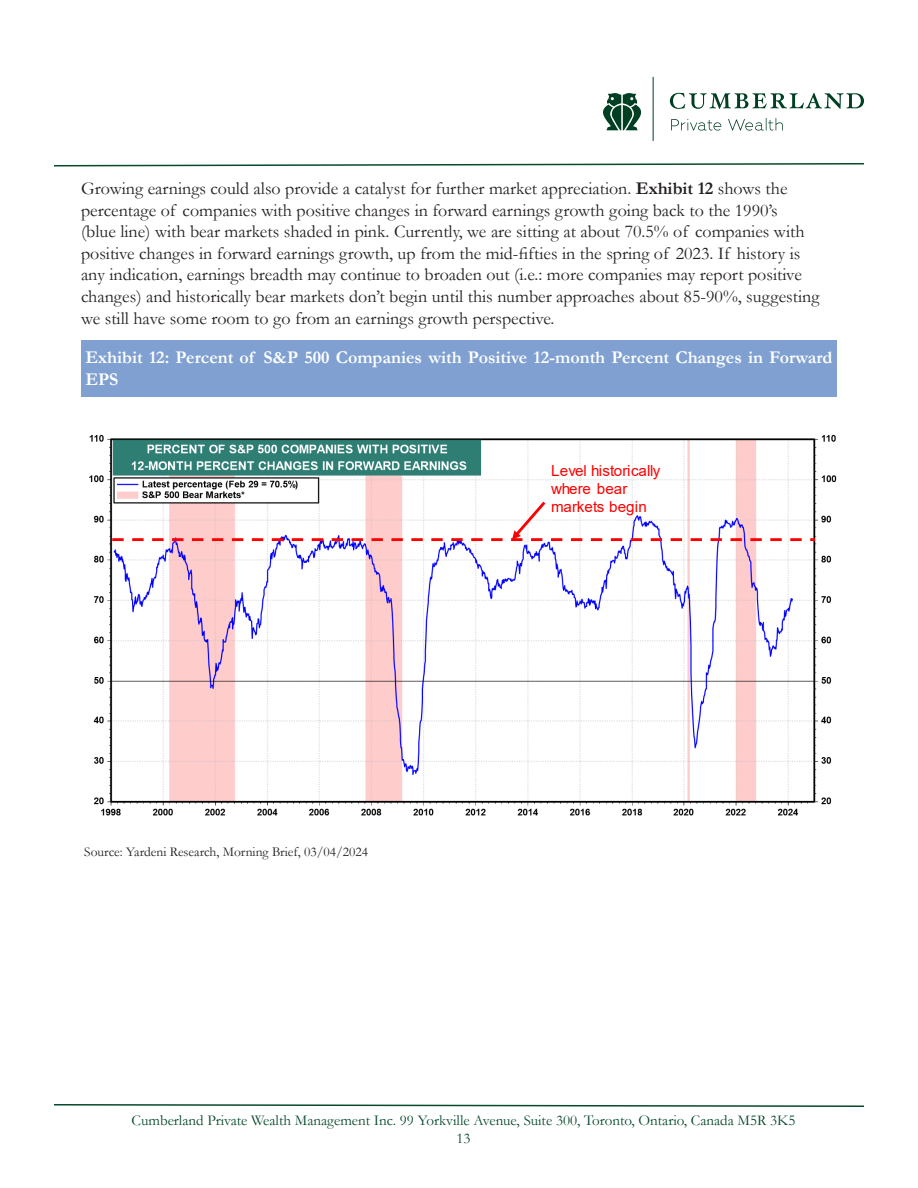
<style>
.page{position:relative;width:918px;height:1188px;background:#fff}
.page>*{position:absolute;margin:0;border:0;box-sizing:border-box;transform-origin:0 0}
.t1{font:18px/21.6px "Garamond";color:#231f20}
.t2{font:700 18px/21.6px "Garamond";color:#fff}
.t3{font:15.15px/18px "Arial";letter-spacing:.005em;color:#f00}
.t4{font:15px/18px "Garamond";color:#06492b;text-align:center}
.t5{font:13.5px "Garamond";color:#231f20}
.s1{font-weight:700}
</style>
<div class="page">
<svg style="left:54px;top:1104px;width:810px;height:3px"></svg>
<svg style="left:54px;top:163px;width:810px;height:4px"></svg>
<svg style="left:670px;top:93px;width:194px;height:16px"></svg>
<hr style="left:653px;top:77px;width:1px;height:64px;background:#013f22">
<svg style="left:603px;top:93px;width:38px;height:37px"></svg>
<svg style="left:671px;top:118px;width:112px;height:13px"></svg>
<img style="left:89px;top:434px;width:748px;height:382px">
<svg style="left:112px;top:499px;width:703px;height:42px"></svg>
<div style="left:81px;top:340px;width:756px;height:56px;background:#7fa0d0"></div>
<p class="t1" style="left:81px;top:177px;width:740px">Growing earnings could also provide a catalyst for further market appreciation. <span class="s1">Exhibit 12</span> shows the percentage of companies with positive changes in forward earnings growth going back to the 1990’s<br>(blue line) with bear markets shaded in pink. Currently, we are sitting at about 70.5% of companies with positive changes in forward earnings growth, up from the mid-fifties in the spring of 2023. If history is any indication, earnings breadth may continue to broaden out (i.e.: more companies may report positive changes) and historically bear markets don’t begin until this number approaches about 85-90%, suggesting we still have some room to go from an earnings growth perspective.</p>
<p class="t2" style="left:86px;top:347px;width:748px">Exhibit 12: Percent of S&amp;P 500 Companies with Positive 12-month Percent Changes in Forward<br>EPS</p>
<p class="t5" style="left:84px;top:843px;width:285px">Source: Yardeni Research, Morning Brief, 03/04/2024</p>
<p class="t3" style="left:551px;top:462px;width:111px">Level historically where bear markets begin</p>
<p class="t4" style="left:132px;top:1111px;width:665px">Cumberland Private Wealth Management Inc. 99 Yorkville Avenue, Suite 300, Toronto, Ontario, Canada M5R 3K5<br>13</p>
</div>
